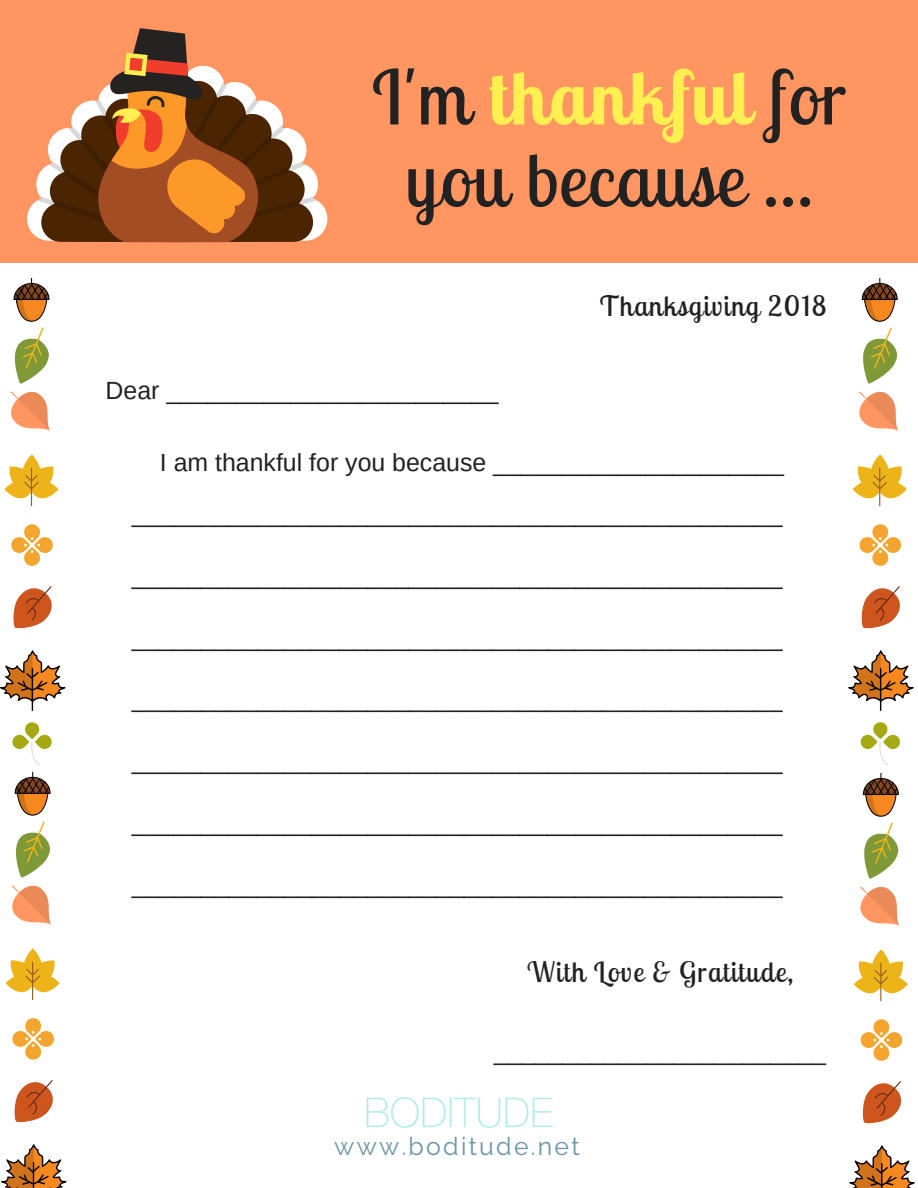
<style>
.page{position:relative;width:918px;height:1188px;background:#fff}
.page>*{position:absolute;margin:0;border:0;box-sizing:border-box;transform-origin:0 0}
.t1{font:74.7px/82.2px "Lobster Two";letter-spacing:.02em;color:#222;text-align:center}
.t2{font:28.05px "Lobster Two";letter-spacing:.05em;color:#222}
.t3{font:24.9px/50.4px "Arimo";color:#222;text-align:right}
.t4{font:24.9px "Raleway";letter-spacing:.09em;color:#6995a8}
.s1{font-weight:700;color:#ffef51}
</style>
<div class="page">
<div style="left:0;top:0;width:918px;height:262px;background:#ff9661"></div>
<svg style="left:27px;top:28px;width:299px;height:214px"></svg>
<hr style="left:32px;top:668px;width:1px;height:43px;background:#000">
<svg style="left:0;top:650px;width:65px;height:52px"></svg>
<svg style="left:5px;top:454px;width:53px;height:52px"></svg>
<svg style="left:13px;top:586px;width:39px;height:43px"></svg>
<svg style="left:11px;top:524px;width:42px;height:42px"></svg>
<svg style="left:10px;top:278px;width:40px;height:153px"></svg>
<svg style="left:12px;top:722px;width:40px;height:43px"></svg>
<svg style="left:1px;top:1144px;width:65px;height:44px"></svg>
<svg style="left:6px;top:948px;width:54px;height:52px"></svg>
<svg style="left:14px;top:1080px;width:39px;height:42px"></svg>
<svg style="left:12px;top:1018px;width:42px;height:42px"></svg>
<svg style="left:12px;top:772px;width:39px;height:153px"></svg>
<hr style="left:880px;top:668px;width:1px;height:43px;background:#000">
<svg style="left:848px;top:650px;width:66px;height:52px"></svg>
<svg style="left:853px;top:454px;width:54px;height:52px"></svg>
<svg style="left:861px;top:586px;width:39px;height:43px"></svg>
<svg style="left:860px;top:524px;width:41px;height:42px"></svg>
<svg style="left:859px;top:278px;width:39px;height:153px"></svg>
<svg style="left:861px;top:722px;width:39px;height:43px"></svg>
<svg style="left:849px;top:1145px;width:66px;height:43px"></svg>
<svg style="left:854px;top:950px;width:54px;height:51px"></svg>
<svg style="left:862px;top:1081px;width:40px;height:43px"></svg>
<svg style="left:861px;top:1019px;width:41px;height:42px"></svg>
<svg style="left:860px;top:773px;width:40px;height:153px"></svg>
<img style="left:366px;top:1097px;width:187px;height:31px">
<h1 class="t1" style="left:372px;top:55px;width:476px">I'm <span class="s1">thankful</span> for you because ...</h1>
<p class="t3" style="left:106px;top:366px;width:395px">Dear ________________________</p>
<p class="t2" style="left:600px;top:288px;width:228px">Thanksgiving 2018</p>
<p class="t3" style="left:132px;top:438px;width:654px">I am thankful for you because _____________________ _______________________________________________</p>
<p class="t3" style="left:132px;top:550px;width:652px">_______________________________________________</p>
<p class="t3" style="left:132px;top:612px;width:652px">_______________________________________________</p>
<p class="t3" style="left:132px;top:674px;width:652px">_______________________________________________</p>
<p class="t3" style="left:132px;top:735px;width:652px">_______________________________________________</p>
<p class="t3" style="left:132px;top:797px;width:652px">_______________________________________________</p>
<p class="t3" style="left:132px;top:859px;width:652px">_______________________________________________</p>
<p class="t2" style="left:527px;top:954px;width:268px">With Love &amp; Gratitude,</p>
<p class="t3" style="left:494px;top:1026px;width:334px">________________________</p>
<p class="t4" style="left:334px;top:1132px;width:247px">www.boditude.net</p>
</div>
